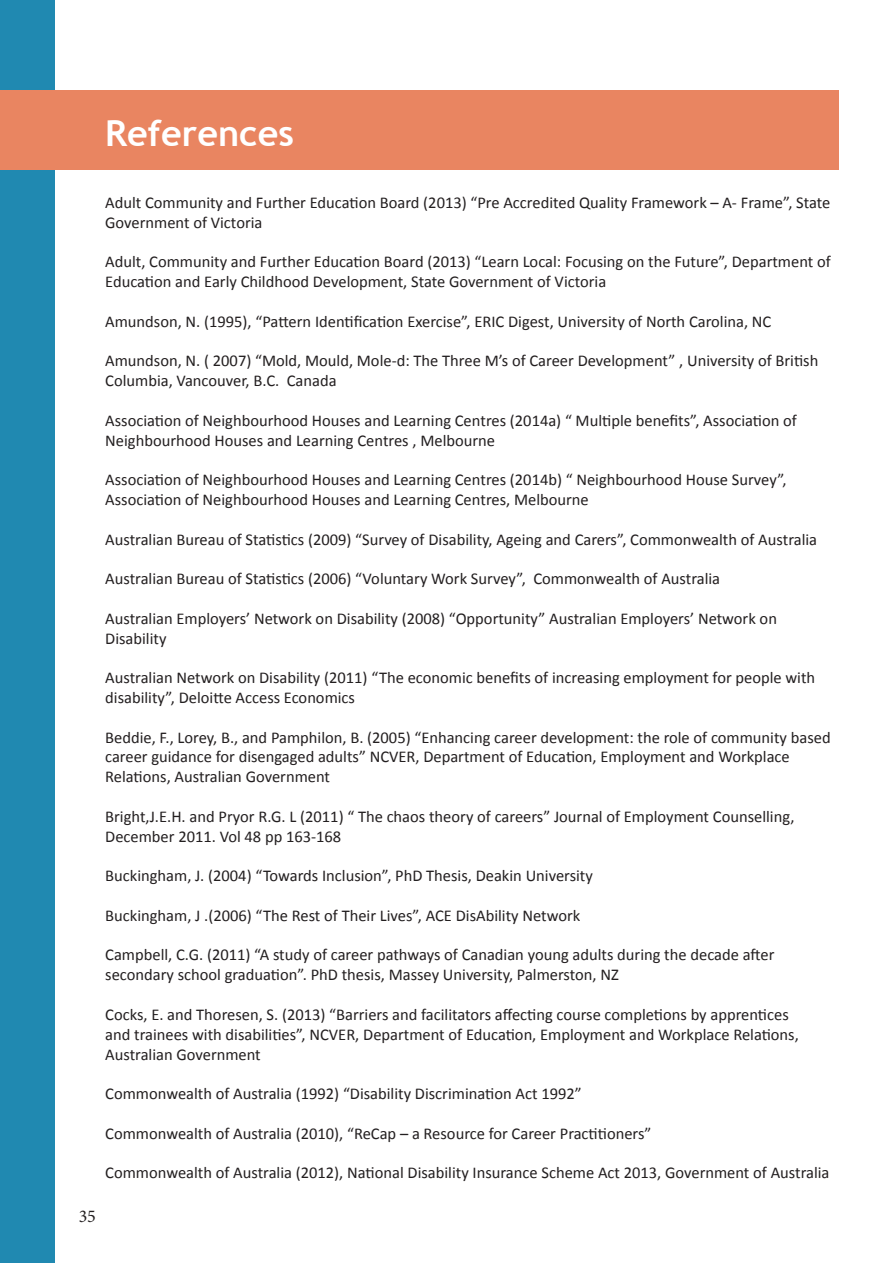
<style>
.page{position:relative;width:893px;height:1263px;background:#fff}
.page>*{position:absolute;margin:0;border:0;box-sizing:border-box;transform-origin:0 0}
.t1{font:700 36px "Trebuchet MS";color:#fff}
.t2{font:18px "Minion Pro";color:#231f20}
.t3{font:16.5px/19.8px "Calibri";color:#231f20}
</style>
<div class="page">
<div style="left:0;top:0;width:54px;height:1263px;background:#2089b1"></div>
<div style="left:0;top:90px;width:839px;height:80px;background:#e98561"></div>
<p class="t1" style="left:105px;top:110px;width:190px">References</p>
<p class="t3" style="left:105px;top:192px;width:727px">Adult Community and Further Education Board (2013) “Pre Accredited Quality Framework – A- Frame”, State<br>Government of Victoria</p>
<p class="t3" style="left:105px;top:252px;width:727px">Adult, Community and Further Education Board (2013) “Learn Local: Focusing on the Future”, Department of<br>Education and Early Childhood Development, State Government of Victoria</p>
<p class="t3" style="left:105px;top:311px;width:668px">Amundson, N. (1995), “Pattern Identification Exercise”, ERIC Digest, University of North Carolina, NC</p>
<p class="t3" style="left:105px;top:351px;width:715px">Amundson, N. ( 2007) “Mold, Mould, Mole-d: The Three M’s of Career Development” , University of British<br>Columbia, Vancouver, B.C. Canada</p>
<p class="t3" style="left:105px;top:410px;width:693px">Association of Neighbourhood Houses and Learning Centres (2014a) “ Multiple benefits”, Association of<br>Neighbourhood Houses and Learning Centres , Melbourne</p>
<p class="t3" style="left:105px;top:469px;width:683px">Association of Neighbourhood Houses and Learning Centres (2014b) “ Neighbourhood House Survey”,</p>
<p class="t3" style="left:105px;top:489px;width:485px">Association of Neighbourhood Houses and Learning Centres, Melbourne</p>
<p class="t3" style="left:105px;top:529px;width:713px">Australian Bureau of Statistics (2009) “Survey of Disability, Ageing and Carers”, Commonwealth of Australia</p>
<p class="t3" style="left:105px;top:568px;width:616px">Australian Bureau of Statistics (2006) “Voluntary Work Survey”, Commonwealth of Australia</p>
<p class="t3" style="left:105px;top:608px;width:673px">Australian Employers’ Network on Disability (2008) “Opportunity” Australian Employers’ Network on<br>Disability</p>
<p class="t3" style="left:105px;top:667px;width:711px">Australian Network on Disability (2011) “The economic benefits of increasing employment for people with disability”, Deloitte Access Economics</p>
<p class="t3" style="left:105px;top:727px;width:727px">Beddie, F., Lorey, B., and Pamphilon, B. (2005) “Enhancing career development: the role of community based career guidance for disengaged adults” NCVER, Department of Education, Employment and Workplace<br>Relations, Australian Government</p>
<p class="t3" style="left:105px;top:806px;width:691px">Bright,J.E.H. and Pryor R.G. L (2011) “ The chaos theory of careers” Journal of Employment Counselling,<br>December 2011. Vol 48 pp 163-168</p>
<p class="t3" style="left:105px;top:865px;width:489px">Buckingham, J. (2004) “Towards Inclusion”, PhD Thesis, Deakin University</p>
<p class="t3" style="left:105px;top:905px;width:477px">Buckingham, J .(2006) “The Rest of Their Lives”, ACE DisAbility Network</p>
<p class="t3" style="left:105px;top:945px;width:671px">Campbell, C.G. (2011) “A study of career pathways of Canadian young adults during the decade after secondary school graduation”. PhD thesis, Massey University, Palmerston, NZ</p>
<p class="t3" style="left:105px;top:1004px;width:695px">Cocks, E. and Thoresen, S. (2013) “Barriers and facilitators affecting course completions by apprentices and trainees with disabilities”, NCVER, Department of Education, Employment and Workplace Relations,<br>Australian Government</p>
<p class="t3" style="left:105px;top:1083px;width:478px">Commonwealth of Australia (1992) “Disability Discrimination Act 1992”</p>
<p class="t3" style="left:105px;top:1123px;width:548px">Commonwealth of Australia (2010), “ReCap – a Resource for Career Practitioners”</p>
<p class="t3" style="left:105px;top:1162px;width:726px">Commonwealth of Australia (2012), National Disability Insurance Scheme Act 2013, Government of Australia</p>
<p class="t2" style="left:79px;top:1204px;width:19px">35</p>
</div>
